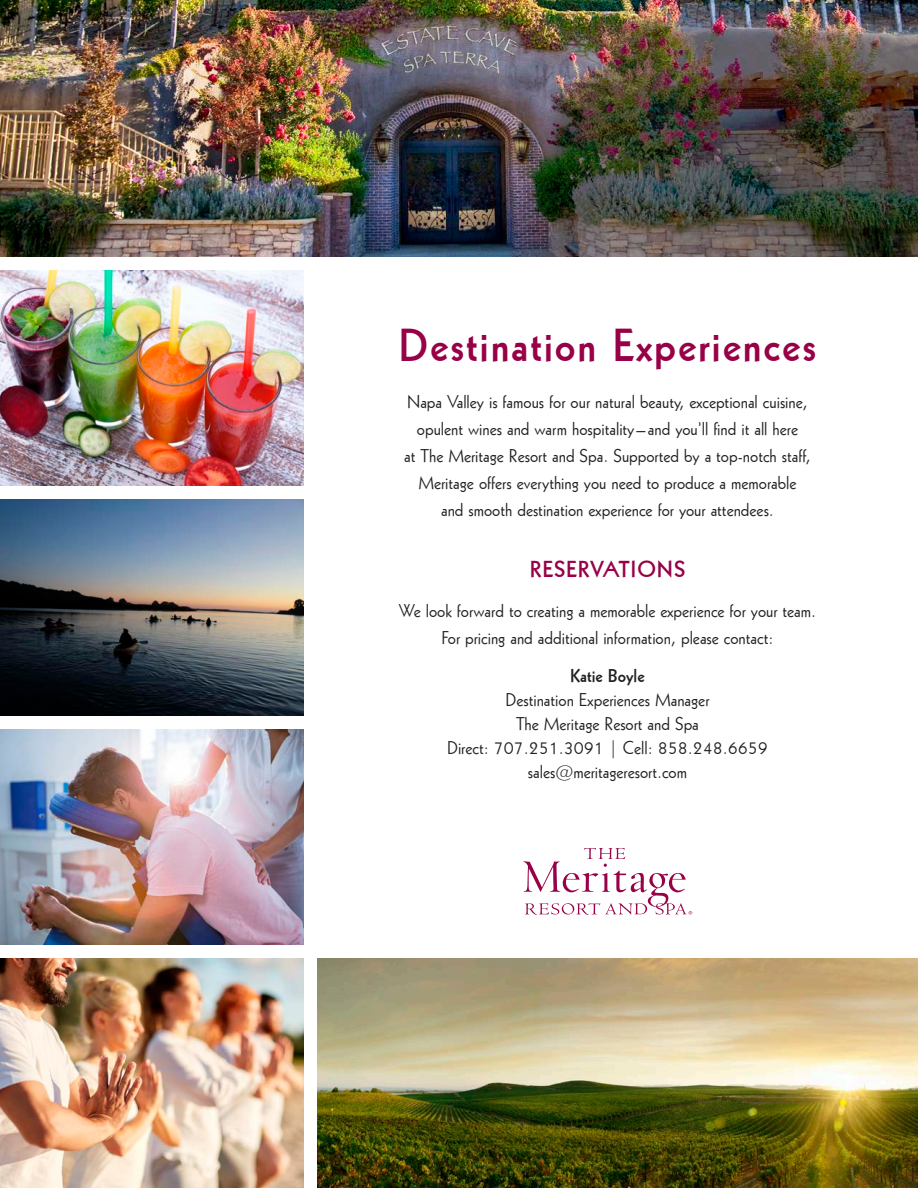
<style>
.page{position:relative;width:918px;height:1188px;background:#fff}
.page>*{position:absolute;margin:0;border:0;box-sizing:border-box;transform-origin:0 0}
.t1{font:45px "Geometric 231 BT Bold C";letter-spacing:.04em;color:#980047}
.t2{font:22.5px "Geometric 231 BT Bold C";letter-spacing:.04em;color:#980047}
.t3{font:18px/27px "Geometric 231 BT Roman C";color:#231f20;text-align:center}
.t4{font:18px "Geometric 231 BT Bold C";color:#231f20}
</style>
<div class="page">
<img style="left:0;top:270px;width:304px;height:216px">
<img style="left:0;top:729px;width:304px;height:216px">
<img style="left:0;top:958px;width:304px;height:230px">
<img style="left:317px;top:958px;width:601px;height:230px">
<svg style="left:523px;top:848px;width:169px;height:67px"></svg>
<img style="left:0;top:0;width:918px;height:256px">
<img style="left:0;top:500px;width:304px;height:216px">
<h1 class="t1" style="left:399px;top:315px;width:419px">Destination Experiences</h1>
<p class="t3" style="left:404px;top:388px;width:408px">Napa Valley is famous for our natural beauty, exceptional cuisine, opulent wines and warm hospitality–and you’ll find it all here<br>at The Meritage Resort and Spa. Supported by a top-notch staff, Meritage offers everything you need to produce a memorable<br>and smooth destination experience for your attendees.</p>
<p class="t2" style="left:530px;top:554px;width:157px">RESERVATIONS</p>
<p class="t3" style="left:399px;top:597px;width:419px">We look forward to creating a memorable experience for your team.<br>For pricing and additional information, please contact:</p>
<p class="t4" style="left:570px;top:664px;width:76px">Katie Boyle</p>
<p class="t3" style="left:447px;top:687px;width:322px;line-height:24px">Destination Experiences Manager<br>The Meritage Resort and Spa<br>Direct: 707.251.3091 | Cell: 858.248.6659 sales@meritageresort.com</p>
</div>
